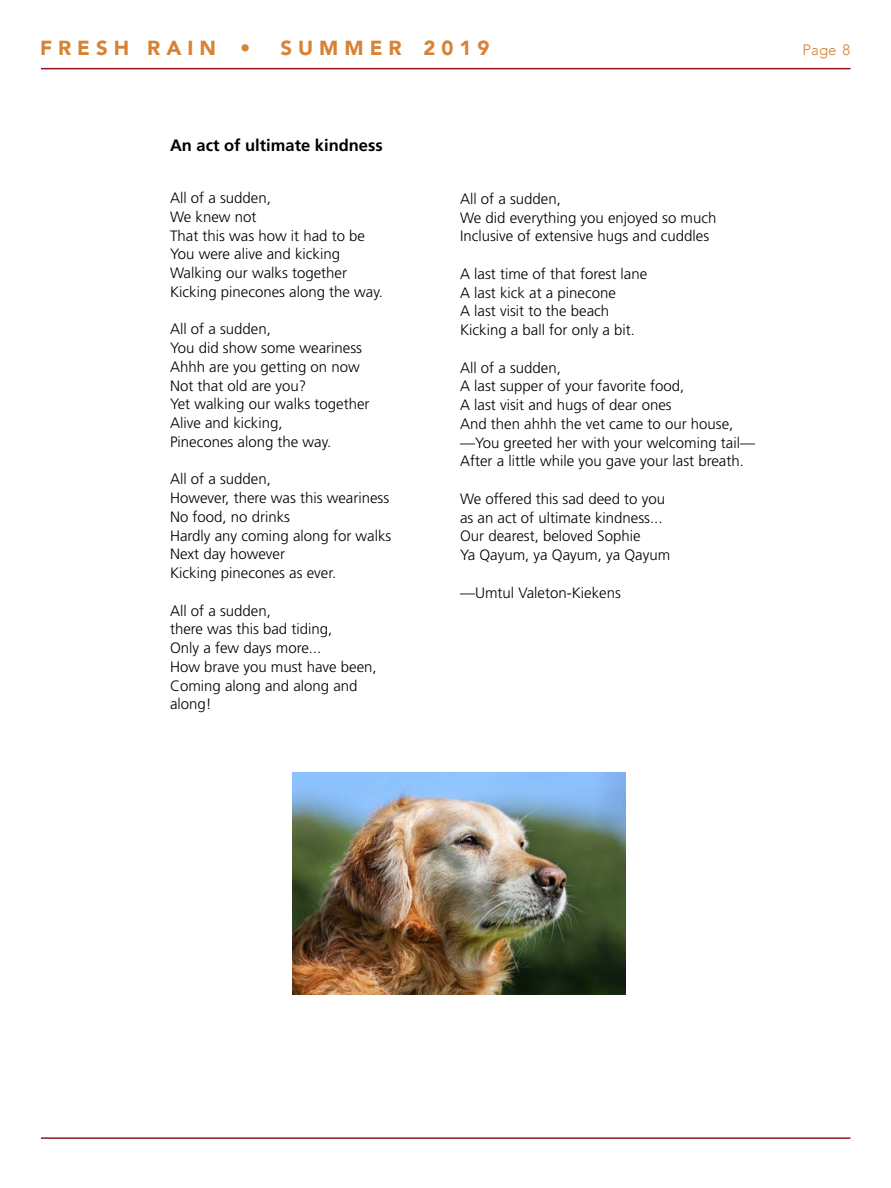
<style>
.page{position:relative;width:891px;height:1188px;background:#fff}
.page>*{position:absolute;margin:0;border:0;box-sizing:border-box;transform-origin:0 0}
.t1{font:900 20.4px "Avenir";color:#d68335}
.t2{font:700 16.5px "Frutiger";color:#000}
.t3{font:300 15px/18.8px "Frutiger";color:#000}
.t4{font:300 15px "Avenir";color:#d68335}
</style>
<div class="page">
<hr style="left:41px;top:68px;width:809px;height:1px;background:#8d181b">
<hr style="left:41px;top:1137px;width:809px;height:2px;background:#8d181b">
<img style="left:292px;top:772px;width:334px;height:223px">
<h1 class="t1" style="left:40px;top:30px;width:212px">F R E S H R A I N •</h1>
<h1 class="t1" style="left:281px;top:30px;width:211px">S U M M E R 2 0 1 9</h1>
<p class="t4" style="left:803px;top:41px;width:49px">Page 8</p>
<p class="t2" style="left:170px;top:135px;width:214px">An act of ultimate kindness</p>
<p class="t3" style="left:170px;top:188px;width:214px">All of a sudden,<br>We knew not<br>That this was how it had to be<br>You were alive and kicking<br>Walking our walks together<br>Kicking pinecones along the way.</p>
<p class="t3" style="left:170px;top:320px;width:201px">All of a sudden,<br>You did show some weariness<br>Ahhh are you getting on now<br>Not that old are you?<br>Yet walking our walks together<br>Alive and kicking,<br>Pinecones along the way.</p>
<p class="t3" style="left:170px;top:470px;width:223px">All of a sudden,<br>However, there was this weariness<br>No food, no drinks<br>Hardly any coming along for walks<br>Next day however<br>Kicking pinecones as ever.</p>
<p class="t3" style="left:170px;top:601px;width:208px">All of a sudden,<br>there was this bad tiding,<br>Only a few days more...<br>How brave you must have been,<br>Coming along and along and along!</p>
<p class="t3" style="left:460px;top:189px;width:258px">All of a sudden,<br>We did everything you enjoyed so much<br>Inclusive of extensive hugs and cuddles</p>
<p class="t3" style="left:460px;top:264px;width:189px">A last time of that forest lane<br>A last kick at a pinecone<br>A last visit to the beach<br>Kicking a ball for only a bit.</p>
<p class="t3" style="left:460px;top:358px;width:297px">All of a sudden,<br>A last supper of your favorite food,<br>A last visit and hugs of dear ones<br>And then ahhh the vet came to our house, —You greeted her with your welcoming tail— After a little while you gave your last breath.</p>
<p class="t3" style="left:460px;top:489px;width:212px">We offered this sad deed to you as an act of ultimate kindness...<br>Our dearest, beloved Sophie<br>Ya Qayum, ya Qayum, ya Qayum</p>
<p class="t3" style="left:460px;top:583px;width:162px">—Umtul Valeton-Kiekens</p>
</div>
